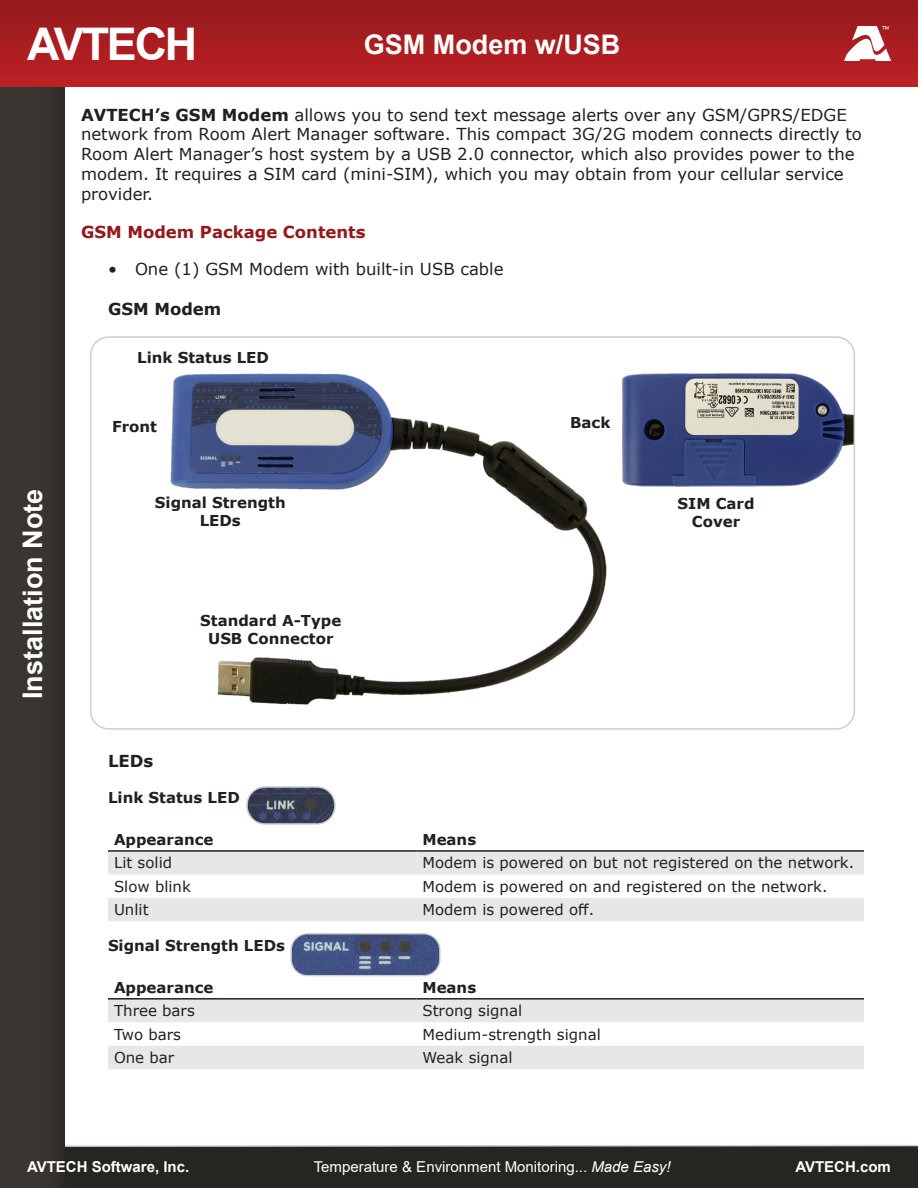
<style>
.page{position:relative;width:918px;height:1188px;background:#fff}
.page>*{position:absolute;margin:0;border:0;box-sizing:border-box;transform-origin:0 0}
.t1{font:700 45px "Arial";letter-spacing:-.05em;color:#fff}
.t2{font:700 27px "Arial";color:#fff}
.Body_Para{font:16.5px/19.8px "Verdana";color:#231f20}
.Body_Para-2{font:700 16.5px "Verdana";color:#93191d}
.H2_Black_Indent{font:700 16.5px "Verdana";color:#231f20}
.Verdana_10_pt_Regula{font:15px "Verdana";color:#231f20}
.H2_Black_Indent-2{font:700 15px/18px "Verdana";color:#231f20;text-align:center}
.t3{font:15px "Arial";color:#fff}
.Verdana_10_pt_Regula-2{font:700 15px "Verdana";color:#231f20}
.t4{font:700 15px "Arial";color:#fff}
.s1{font-weight:700}
.s2{font-style:italic}
</style>
<div class="page">
<div style="left:0;top:1146px;width:918px;height:42px;background:#272522"></div>
<svg style="left:65px;top:1144px;width:853px;height:3px"></svg>
<div style="left:0;top:0;width:65px;height:1188px;background:#393532"></div>
<div style="left:0;top:0;width:918px;height:86px;background:linear-gradient(to bottom,#931b1d,#be2024)"></div>
<img style="left:844px;top:27px;width:47px;height:34px">
<img style="left:170px;top:373px;width:437px;height:332px">
<img style="left:605px;top:373px;width:247px;height:133px">
<div style="left:90px;top:336px;width:765px;height:394px;border:2px solid #cdcece;border-radius:18px"></div>
<svg style="left:108px;top:852px;width:756px;height:69px;fill:#e6e7e9"></svg>
<hr style="left:108px;top:850px;width:308px;height:2px;background:#231f20">
<hr style="left:416px;top:850px;width:448px;height:2px;background:#231f20">
<svg style="left:108px;top:1000px;width:756px;height:69px;fill:#e6e7e9"></svg>
<hr style="left:108px;top:998px;width:308px;height:2px;background:#231f20">
<hr style="left:416px;top:998px;width:448px;height:2px;background:#231f20">
<img style="left:291px;top:935px;width:148px;height:41px">
<div style="left:291px;top:933px;width:150px;height:43px;border:1px solid #cdcece;border-radius:16px"></div>
<img style="left:249px;top:789px;width:84px;height:33px">
<div style="left:246px;top:786px;width:90px;height:39px;border:2px solid #cdcece;border-radius:18px"></div>
<h1 class="t1" style="left:27px;top:13px;width:172px">AVTECH</h1>
<h2 class="t2" style="left:364px;top:25px;width:258px">GSM Modem w/USB</h2>
<p class="Body_Para" style="left:81px;top:105px;width:782px"><span class="s1">AVTECH’s GSM Modem</span> allows you to send text message alerts over any GSM/GPRS/EDGE network from Room Alert Manager software. This compact 3G/2G modem connects directly to Room Alert Manager’s host system by a USB 2.0 connector, which also provides power to the modem. It requires a SIM card (mini-SIM), which you may obtain from your cellular service provider.</p>
<p class="Body_Para-2" style="left:81px;top:220px;width:286px">GSM Modem Package Contents</p>
<p class="Body_Para" style="left:108px;top:259px;width:397px">• One (1) GSM Modem with built-in USB cable</p>
<p class="H2_Black_Indent" style="left:108px;top:297px;width:115px">GSM Modem</p>
<p class="H2_Black_Indent-2" style="left:137px;top:348px;width:133px">Link Status LED</p>
<h2 class="t2" style="left:14px;top:699px;width:212px;rotate:-90deg">Installation Note</h2>
<p class="H2_Black_Indent-2" style="left:112px;top:417px;width:47px">Front</p>
<p class="H2_Black_Indent-2" style="left:155px;top:494px;width:132px">Signal Strength<br>LEDs</p>
<p class="H2_Black_Indent-2" style="left:200px;top:611px;width:143px">Standard A-Type<br>USB Connector</p>
<p class="H2_Black_Indent-2" style="left:570px;top:413px;width:42px">Back</p>
<p class="H2_Black_Indent-2" style="left:678px;top:494px;width:79px">SIM Card<br>Cover</p>
<p class="H2_Black_Indent" style="left:108px;top:750px;width:47px">LEDs</p>
<p class="H2_Black_Indent-2" style="left:108px;top:789px;width:133px">Link Status LED</p>
<p class="Verdana_10_pt_Regula-2" style="left:114px;top:829px;width:101px">Appearance</p>
<p class="Verdana_10_pt_Regula-2" style="left:422px;top:829px;width:55px">Means</p>
<p class="Verdana_10_pt_Regula" style="left:114px;top:853px;width:60px">Lit solid</p>
<p class="Verdana_10_pt_Regula" style="left:422px;top:853px;width:433px">Modem is powered on but not registered on the network.</p>
<p class="Verdana_10_pt_Regula" style="left:114px;top:876px;width:78px">Slow blink</p>
<p class="Verdana_10_pt_Regula" style="left:422px;top:876px;width:407px">Modem is powered on and registered on the network.</p>
<p class="Verdana_10_pt_Regula" style="left:114px;top:900px;width:36px">Unlit</p>
<p class="Verdana_10_pt_Regula" style="left:422px;top:900px;width:173px">Modem is powered off.</p>
<p class="H2_Black_Indent-2" style="left:108px;top:937px;width:179px">Signal Strength LEDs</p>
<p class="Verdana_10_pt_Regula-2" style="left:114px;top:977px;width:101px">Appearance</p>
<p class="Verdana_10_pt_Regula-2" style="left:422px;top:977px;width:55px">Means</p>
<p class="Verdana_10_pt_Regula" style="left:114px;top:1001px;width:82px">Three bars</p>
<p class="Verdana_10_pt_Regula" style="left:422px;top:1001px;width:101px">Strong signal</p>
<p class="Verdana_10_pt_Regula" style="left:114px;top:1024px;width:69px">Two bars</p>
<p class="Verdana_10_pt_Regula" style="left:422px;top:1024px;width:180px">Medium-strength signal</p>
<p class="Verdana_10_pt_Regula" style="left:114px;top:1047px;width:62px">One bar</p>
<p class="Verdana_10_pt_Regula" style="left:422px;top:1047px;width:92px">Weak signal</p>
<p class="t4" style="left:27px;top:1156px;width:164px">AVTECH Software, Inc.</p>
<p class="t3" style="left:314px;top:1156px;width:358px">Temperature &amp; Environment Monitoring... <span class="s2">Made Easy!</span></p>
<p class="t4" style="left:795px;top:1156px;width:97px">AVTECH.com</p>
</div>
